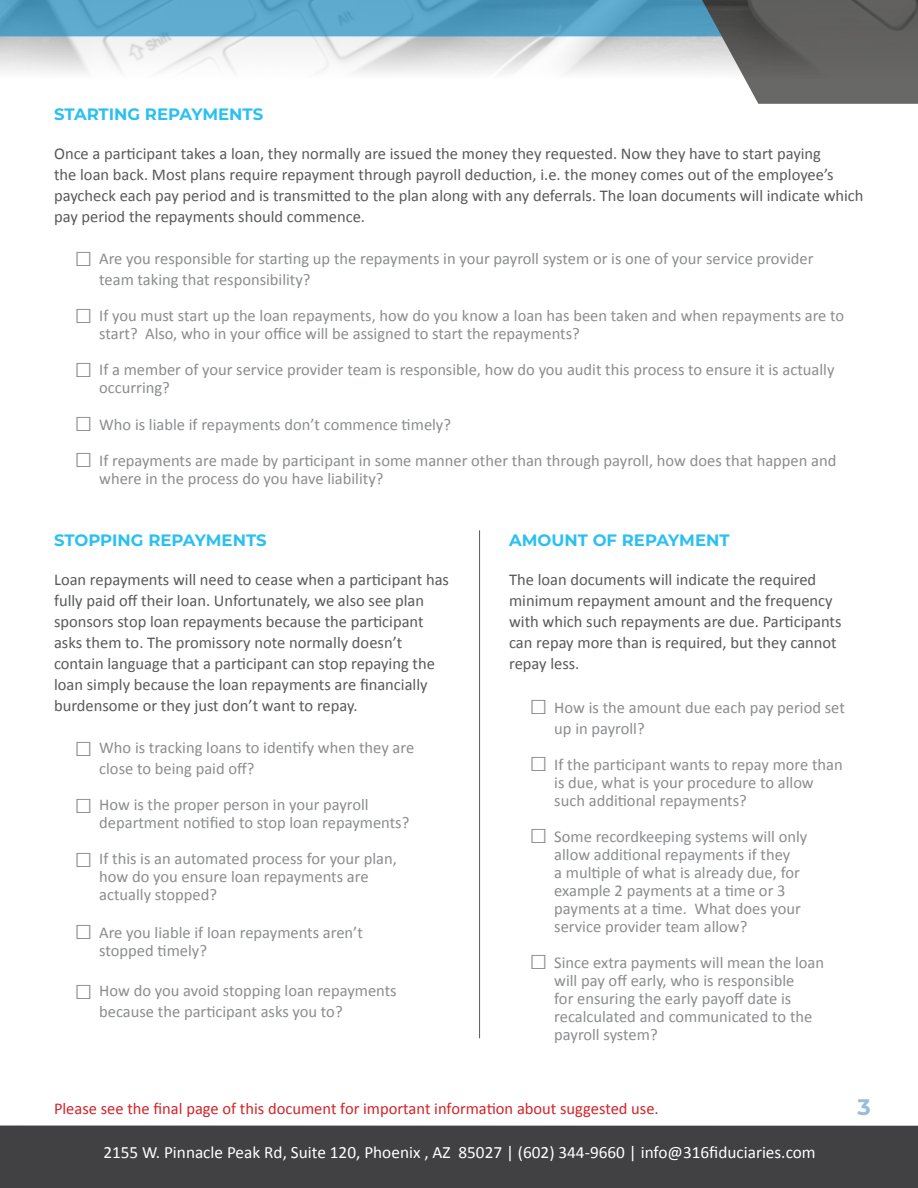
<style>
.page{position:relative;width:918px;height:1188px;background:#fff}
.page>*{position:absolute;margin:0;border:0;box-sizing:border-box;transform-origin:0 0}
.t1{font:700 22.5px "Montserrat";color:#98bcdd}
.t2{font:17.25px "Calibri";color:#fff}
.t3{font:16.5px/18px "Calibri";color:#8a8c8e}
.t4{font:16.5px/21px "Calibri";color:#58595b}
.t5{font:16.5px "Calibri";color:#d2232a}
.t6{font:700 16.5px "Montserrat";color:#2bc0f0}
.s1{font-size:30px}
</style>
<div class="page">
<img style="left:0;top:36px;width:408px;height:38px">
<div style="left:0;top:1126px;width:918px;height:62px;background:#414042"></div>
<svg style="left:0;top:0;width:408px;height:36px;background:#5aa5ca"></svg>
<svg style="left:408px;top:0;width:510px;height:104px"></svg>
<hr style="left:479px;top:530px;width:1px;height:508px;background:#58595b">
<p class="t6" style="left:54px;top:102px;width:211px">STARTING REPAYMENTS</p>
<p class="t4" style="left:54px;top:142px;width:811px">Once a participant takes a loan, they normally are issued the money they requested. Now they have to start paying<br>the loan back. Most plans require repayment through payroll deduction, i.e. the money comes out of the employee’s paycheck each pay period and is transmitted to the plan along with any deferrals. The loan documents will indicate which pay period the repayments should commence.</p>
<p class="t3" style="left:99px;top:247px;width:716px;line-height:21px;text-indent:-25px"><span class="s1">□</span> Are you responsible for starting up the repayments in your payroll system or is one of your service provider team taking that responsibility?</p>
<p class="t3" style="left:99px;top:306px;width:747px;text-indent:-25px"><span class="s1">□</span> If you must start up the loan repayments, how do you know a loan has been taken and when repayments are to start? Also, who in your office will be assigned to start the repayments?</p>
<p class="t3" style="left:99px;top:360px;width:737px;text-indent:-25px"><span class="s1">□</span> If a member of your service provider team is responsible, how do you audit this process to ensure it is actually occurring?</p>
<p class="t3" style="left:74px;top:415px;width:378px"><span class="s1">□</span> Who is liable if repayments don’t commence timely?</p>
<p class="t3" style="left:99px;top:451px;width:739px;text-indent:-25px"><span class="s1">□</span> If repayments are made by participant in some manner other than through payroll, how does that happen and where in the process do you have liability?</p>
<p class="t6" style="left:54px;top:529px;width:214px">STOPPING REPAYMENTS</p>
<p class="t4" style="left:54px;top:569px;width:397px">Loan repayments will need to cease when a participant has fully paid off their loan. Unfortunately, we also see plan sponsors stop loan repayments because the participant asks them to. The promissory note normally doesn’t contain language that a participant can stop repaying the loan simply because the loan repayments are financially burdensome or they just don’t want to repay.</p>
<p class="t3" style="left:99px;top:737px;width:316px;line-height:21px;text-indent:-25px"><span class="s1">□</span> Who is tracking loans to identify when they are close to being paid off?</p>
<p class="t3" style="left:99px;top:795px;width:312px;text-indent:-25px"><span class="s1">□</span> How is the proper person in your payroll department notified to stop loan repayments?</p>
<p class="t3" style="left:99px;top:849px;width:299px;text-indent:-25px"><span class="s1">□</span> If this is an automated process for your plan, how do you ensure loan repayments are actually stopped?</p>
<p class="t3" style="left:99px;top:923px;width:265px;text-indent:-25px"><span class="s1">□</span> Are you liable if loan repayments aren’t stopped timely?</p>
<p class="t3" style="left:99px;top:980px;width:299px;line-height:21px;text-indent:-25px"><span class="s1">□</span> How do you avoid stopping loan repayments because the participant asks you to?</p>
<p class="t6" style="left:509px;top:529px;width:222px">AMOUNT OF REPAYMENT</p>
<p class="t4" style="left:509px;top:569px;width:334px">The loan documents will indicate the required minimum repayment amount and the frequency with which such repayments are due. Participants can repay more than is required, but they cannot repay less.</p>
<p class="t3" style="left:554px;top:696px;width:292px;line-height:21px;text-indent:-25px"><span class="s1">□</span> How is the amount due each pay period set up in payroll?</p>
<p class="t3" style="left:554px;top:755px;width:290px;text-indent:-25px"><span class="s1">□</span> If the participant wants to repay more than is due, what is your procedure to allow such additional repayments?</p>
<p class="t3" style="left:554px;top:827px;width:255px;text-indent:-25px"><span class="s1">□</span> Some recordkeeping systems will only allow additional repayments if they<br>a multiple of what is already due, for example 2 payments at a time or 3 payments at a time. What does your service provider team allow?</p>
<p class="t3" style="left:554px;top:953px;width:271px;text-indent:-25px"><span class="s1">□</span> Since extra payments will mean the loan will pay off early, who is responsible<br>for ensuring the early payoff date is recalculated and communicated to the payroll system?</p>
<p class="t5" style="left:54px;top:1098px;width:606px">Please see the final page of this document for important information about suggested use.</p>
<h1 class="t1" style="left:857px;top:1091px;width:15px">3</h1>
<p class="t2" style="left:103px;top:1140px;width:714px">2155 W. Pinnacle Peak Rd, Suite 120, Phoenix , AZ 85027 | (602) 344-9660 | info@316fiduciaries.com</p>
</div>
